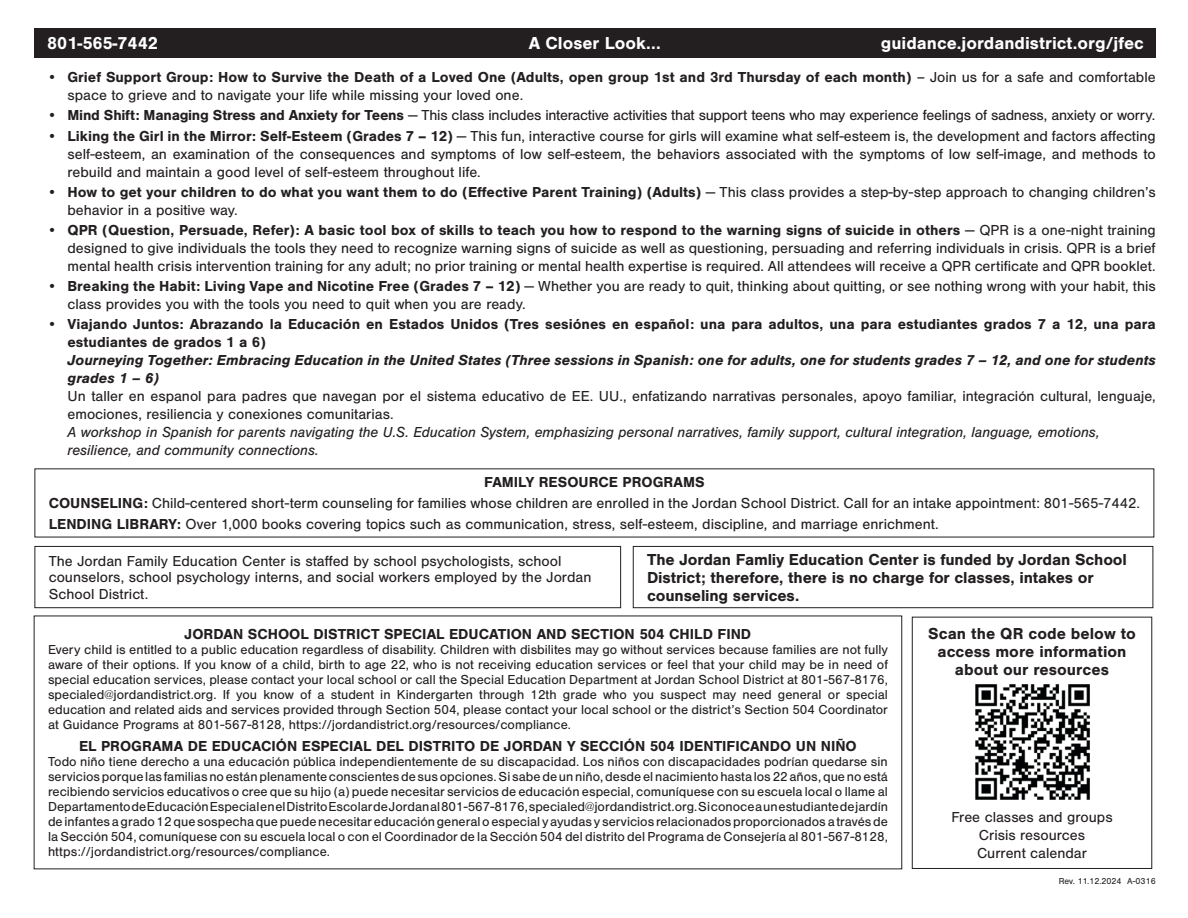
<style>
.page{position:relative;width:1188px;height:918px;background:#fff}
.page>*{position:absolute;margin:0;border:0;box-sizing:border-box;transform-origin:0 0}
.t1{font:700 18px "Nimbus San";color:#fff}
.t2{font:700 16.5px/18px "Nimbus San";letter-spacing:-.01em;color:#231f20}
.t3{font:15px/18px "Nimbus San";color:#231f20}
.t4{font:700 15px/18px "Nimbus San";color:#231f20}
.t5{font:italic 15px/18px "Nimbus San";color:#231f20}
.t6{font:italic 700 15px/18px "Nimbus San";color:#231f20}
.t7{font:13.5px/15px "Nimbus San";color:#231f20;text-align:justify}
.t8{font:9px "Nimbus San";color:#231f20}
.s1{font-weight:400}
.s2{font-weight:700}
</style>
<div class="page">
<div style="left:34px;top:28px;width:1122px;height:30px;background:#231f20"></div>
<div style="left:34px;top:546px;width:587px;height:62px;border:1px solid #231f20"></div>
<div style="left:633px;top:546px;width:520px;height:62px;border:1px solid #231f20"></div>
<img style="left:975px;top:684px;width:115px;height:116px">
<div style="left:912px;top:617px;width:240px;height:252px;border:1px solid #231f20"></div>
<p class="t1" style="left:47px;top:33px;width:112px">801-565-7442</p>
<p class="t1" style="left:529px;top:33px;width:133px">A Closer Look...</p>
<p class="t1" style="left:881px;top:33px;width:264px">guidance.jordandistrict.org/jfec</p>
<p class="t4" style="left:68px;top:68px;width:1090px;text-indent:-20px">• Grief Support Group: How to Survive the Death of a Loved One (Adults, open group 1st and 3rd Thursday of each month) <span class="s1">– Join us for a safe and comfortable space to grieve and to navigate your life while missing your loved one.</span></p>
<p class="t3" style="left:47px;top:107px;width:1109px"><span class="s2">• Mind Shift: Managing Stress and Anxiety for Teens</span> — This class includes interactive activities that support teens who may experience feelings of sadness, anxiety or worry.</p>
<p class="t3" style="left:68px;top:127px;width:1090px;text-align:justify;text-indent:-20px"><span class="s2">• Liking the Girl in the Mirror: Self-Esteem (Grades 7 – 12)</span> — This fun, interactive course for girls will examine what self-esteem is, the development and factors affecting self-esteem, an examination of the consequences and symptoms of low self-esteem, the behaviors associated with the symptoms of low self-image, and methods to rebuild and maintain a good level of self-esteem throughout life.</p>
<p class="t3" style="left:68px;top:183px;width:1090px;text-indent:-20px"><span class="s2">• How to get your children to do what you want them to do (Effective Parent Training) (Adults)</span> — This class provides a step-by-step approach to changing children’s behavior in a positive way.</p>
<p class="t3" style="left:68px;top:221px;width:1090px;text-align:justify;text-indent:-20px"><span class="s2">• QPR (Question, Persuade, Refer): A basic tool box of skills to teach you how to respond to the warning signs of suicide in others</span> — QPR is a one-night training designed to give individuals the tools they need to recognize warning signs of suicide as well as questioning, persuading and referring individuals in crisis. QPR is a brief mental health crisis intervention training for any adult; no prior training or mental health expertise is required. All attendees will receive a QPR certificate and QPR booklet.</p>
<p class="t3" style="left:68px;top:277px;width:1090px;text-indent:-20px"><span class="s2">• Breaking the Habit: Living Vape and Nicotine Free (Grades 7 – 12)</span> — Whether you are ready to quit, thinking about quitting, or see nothing wrong with your habit, this class provides you with the tools you need to quit when you are ready.</p>
<p class="t4" style="left:68px;top:315px;width:1090px;text-indent:-20px">• Viajando Juntos: Abrazando la Educación en Estados Unidos (Tres sesiónes en español: una para adultos, una para estudiantes grados 7 a 12, una para estudiantes de grados 1 a 6)</p>
<p class="t6" style="left:68px;top:351px;width:1090px">Journeying Together: Embracing Education in the United States (Three sessions in Spanish: one for adults, one for students grades 7 – 12, and one for students grades 1 – 6)</p>
<p class="t3" style="left:68px;top:388px;width:1090px">Un taller en espanol para padres que navegan por el sistema educativo de EE. UU., enfatizando narrativas personales, apoyo familiar, integración cultural, lenguaje, emociones, resiliencia y conexiones comunitarias.</p>
<p class="t5" style="left:68px;top:423px;width:1034px">A workshop in Spanish for parents navigating the U.S. Education System, emphasizing personal narratives, family support, cultural integration, language, emotions, resilience, and community connections.</p>
<p class="t4" style="left:484px;top:473px;width:222px">FAMILY RESOURCE PROGRAMS</p>
<p class="t3" style="left:49px;top:494px;width:1093px"><span class="s2">COUNSELING:</span> Child-centered short-term counseling for families whose children are enrolled in the Jordan School District. Call for an intake appointment: 801-565-7442.</p>
<p class="t3" style="left:49px;top:515px;width:892px"><span class="s2">LENDING LIBRARY:</span> Over 1,000 books covering topics such as communication, stress, self-esteem, discipline, and marriage enrichment.</p>
<p class="t3" style="left:49px;top:553px;width:544px;line-height:16.5px">The Jordan Family Education Center is staffed by school psychologists, school counselors, school psychology interns, and social workers employed by the Jordan<br>School District.</p>
<p class="t2" style="left:647px;top:550px;width:481px">The Jordan Famliy Education Center is funded by Jordan School<br>District; therefore, there is no charge for classes, intakes or counseling services.</p>
<p class="t4" style="left:185px;top:625px;width:568px">JORDAN SCHOOL DISTRICT SPECIAL EDUCATION AND SECTION 504 CHILD FIND</p>
<p class="t7" style="left:48px;top:642px;width:841px">Every child is entitled to a public education regardless of disability. Children with disbilites may go without services because families are not fully aware of their options. If you know of a child, birth to age 22, who is not receiving education services or feel that your child may be in need of special education services, please contact your local school or call the Special Education Department at Jordan School District at 801-567-8176, specialed@jordandistrict.org. If you know of a student in Kindergarten through 12th grade who you suspect may need general or special education and related aids and services provided through Section 504, please contact your local school or the district’s Section 504 Coordinator at Guidance Programs at 801-567-8128, https://jordandistrict.org/resources/compliance.</p>
<p class="t4" style="left:79px;top:737px;width:779px">EL PROGRAMA DE EDUCACIÓN ESPECIAL DEL DISTRITO DE JORDAN Y SECCIÓN 504 IDENTIFICANDO UN NIÑO</p>
<p class="t7" style="left:48px;top:754px;width:842px">Todo niño tiene derecho a una educación pública independientemente de su discapacidad. Los niños con discapacidades podrían quedarse sin servicios porque las familias no están plenamente conscientes de sus opciones. Si sabe de un niño, desde el nacimiento hasta los 22 años, que no está recibiendo servicios educativos o cree que su hijo (a) puede necesitar servicios de educación especial, comuníquese con su escuela local o llame al Departamento de Educación Especial en el Distrito Escolar de Jordan al 801-567-8176, specialed@jordandistrict.org. Si conoce a un estudiante de jardín de infantes a grado 12 que sospecha que puede necesitar educación general o especial y ayudas y servicios relacionados proporcionados a través de la Sección 504, comuníquese con su escuela local o con el Coordinador de la Sección 504 del distrito del Programa de Consejería al 801-567-8128, https://jordandistrict.org/resources/compliance.</p>
<p class="t2" style="left:928px;top:625px;width:209px;text-align:center">Scan the QR code below to access more information about our resources</p>
<p class="t3" style="left:951px;top:808px;width:163px">Free classes and groups</p>
<p class="t3" style="left:979px;top:826px;width:108px">Crisis resources</p>
<p class="t3" style="left:977px;top:844px;width:111px">Current calendar</p>
<p class="t8" style="left:1059px;top:876px;width:99px">Rev. 11.12.2024 A-0316</p>
</div>
